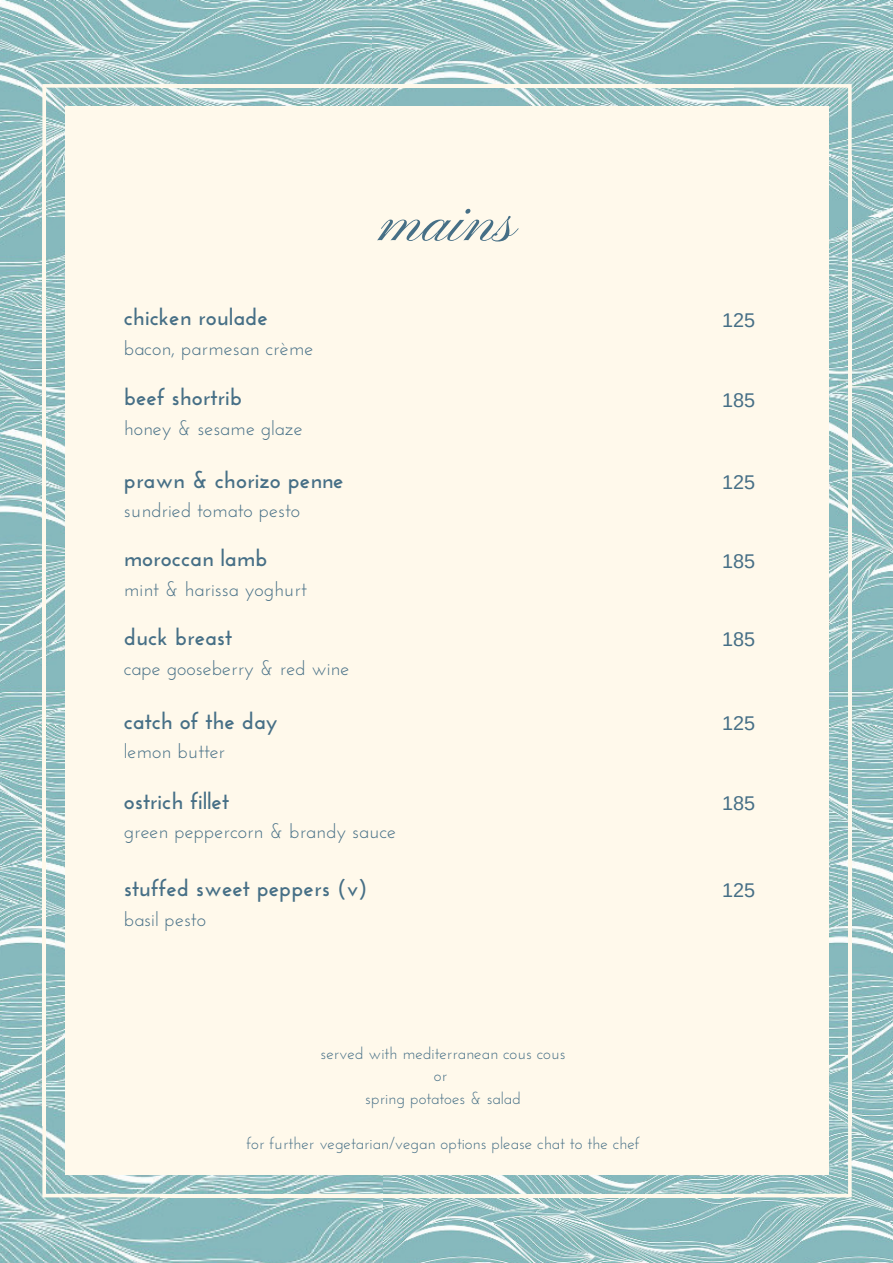
<style>
.page{position:relative;width:893px;height:1263px;background:#fff}
.page>*{position:absolute;margin:0;border:0;box-sizing:border-box;transform-origin:0 0}
.t1{font:63.45px "Pinyon Script";color:#466f86}
.t2{font:700 23.1px "Josefin Sans";color:#466f86}
.t3{font:19.8px "Josefin Sans";color:#466f86}
.t4{font:19.8px "Arimo";color:#466f86}
.t5{font:16.5px/22.5px "Josefin Sans";color:#466f86;text-align:center}
</style>
<div class="page">
<img style="left:0;top:1081px;width:384px;height:182px">
<img style="left:384px;top:1081px;width:509px;height:182px">
<img style="left:0;top:651px;width:65px;height:430px">
<img style="left:829px;top:632px;width:64px;height:449px">
<img style="left:829px;top:216px;width:64px;height:416px">
<img style="left:0;top:216px;width:65px;height:435px">
<img style="left:0;top:0;width:373px;height:216px">
<img style="left:373px;top:0;width:520px;height:216px">
<div style="left:160px;top:156px;width:574px;height:969px;background:#fff9eb"></div>
<svg style="left:42px;top:84px;width:119px;height:73px;background:#dbe6dd"></svg>
<div style="left:160px;top:107px;width:574px;height:50px;background:#fff9eb"></div>
<hr style="left:160px;top:84px;width:574px;height:4px;background:#fff9eb">
<svg style="left:733px;top:84px;width:119px;height:73px;background:#dbe6de"></svg>
<div style="left:65px;top:156px;width:96px;height:969px;background:#fff9eb"></div>
<hr style="left:42px;top:156px;width:4px;height:969px;background:#fff9eb">
<svg style="left:42px;top:1125px;width:119px;height:72px;background:#dbe6de"></svg>
<div style="left:160px;top:1125px;width:574px;height:50px;background:#fff9eb"></div>
<hr style="left:160px;top:1194px;width:574px;height:3px;background:#fff9eb">
<svg style="left:733px;top:1125px;width:119px;height:72px;background:#dae5dd"></svg>
<div style="left:733px;top:156px;width:96px;height:969px;background:#fff9eb"></div>
<hr style="left:848px;top:156px;width:4px;height:969px;background:#fff9eb">
<p class="t2" style="left:124px;top:308px;width:146px">chicken roulade</p>
<p class="t3" style="left:124px;top:340px;width:191px">bacon, parmesan crème</p>
<p class="t2" style="left:124px;top:388px;width:120px">beef shortrib</p>
<p class="t3" style="left:124px;top:420px;width:180px">honey &amp; sesame glaze</p>
<p class="t2" style="left:124px;top:470px;width:221px">prawn &amp; chorizo penne</p>
<p class="t3" style="left:124px;top:502px;width:178px">sundried tomato pesto</p>
<p class="t2" style="left:124px;top:549px;width:145px">moroccan lamb</p>
<p class="t3" style="left:124px;top:581px;width:184px">mint &amp; harissa yoghurt</p>
<p class="t2" style="left:124px;top:628px;width:110px">duck breast</p>
<p class="t3" style="left:124px;top:660px;width:227px">cape gooseberry &amp; red wine</p>
<p class="t2" style="left:124px;top:711px;width:155px">catch of the day</p>
<p class="t3" style="left:124px;top:743px;width:103px">lemon butter</p>
<h1 class="t1" style="left:381px;top:186px;width:139px">mains</h1>
<p class="t2" style="left:124px;top:791px;width:107px">ostrich fillet</p>
<p class="t3" style="left:124px;top:823px;width:274px">green peppercorn &amp; brandy sauce</p>
<p class="t2" style="left:124px;top:879px;width:245px">stuffed sweet peppers (v)</p>
<p class="t3" style="left:124px;top:911px;width:84px">basil pesto</p>
<p class="t5" style="left:321px;top:1043px;width:247px">served with mediterranean cous cous or<br>spring potatoes &amp; salad</p>
<p class="t5" style="left:246px;top:1133px;width:395px">for further vegetarian/vegan options please chat to the chef</p>
<p class="t4" style="left:722px;top:309px;width:35px">125</p>
<p class="t4" style="left:722px;top:389px;width:35px">185</p>
<p class="t4" style="left:722px;top:471px;width:35px">125</p>
<p class="t4" style="left:722px;top:550px;width:35px">185</p>
<p class="t4" style="left:722px;top:628px;width:35px">185</p>
<p class="t4" style="left:722px;top:712px;width:35px">125</p>
<p class="t4" style="left:722px;top:792px;width:35px">185</p>
<p class="t4" style="left:722px;top:879px;width:35px">125</p>
</div>
